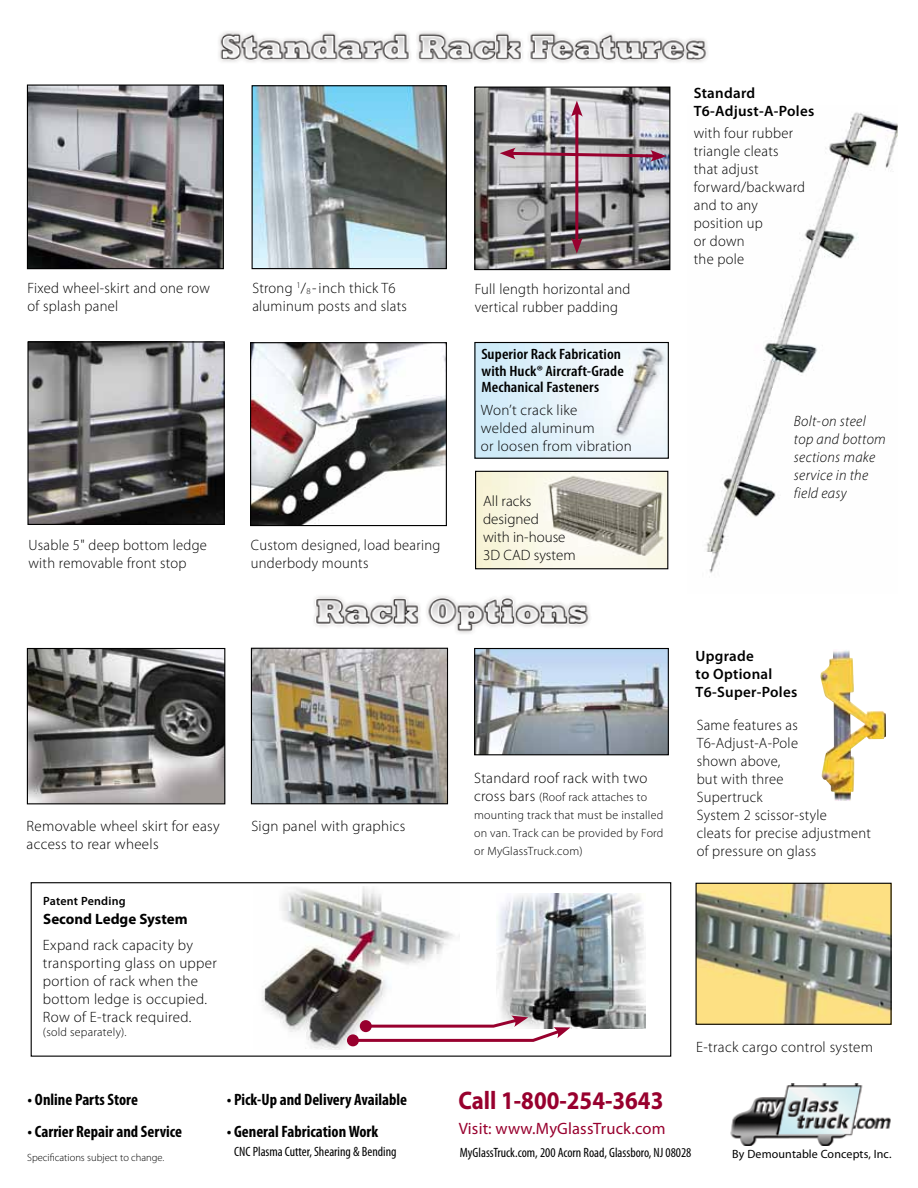
<style>
.page{position:relative;width:918px;height:1188px;background:#fff}
.page>*{position:absolute;margin:0;border:0;box-sizing:border-box;transform-origin:0 0}
.t1{font:700 25.5px "Myriad Pro";color:#98002e;scale:.9 1}
.t2{font:700 condensed 16.5px "Myriad Pro";color:#000}
.t3{font:16.5px "Myriad Pro";letter-spacing:.01em;color:#98002e}
.t4{font:300 15px/18px "Myriad Pro";letter-spacing:.02em;color:#000}
.t5{font:600 condensed 15px/16.5px "Myriad Pro";letter-spacing:.005em;color:#000;scale:1.1 1}
.t6{font:italic 300 15px/18px "Myriad Pro";letter-spacing:.02em;color:#000}
.t7{font:600 15px/18px "Myriad Pro";letter-spacing:.02em;color:#000}
.t8{font:300 15px/18px "Myriad Pro";color:#000}
.t9{font:700 15px "Myriad Pro";color:#000}
.t10{font:condensed 13.5px "Myriad Pro";color:#000}
.t11{font:300 12px/18px "Myriad Pro";letter-spacing:.02em;color:#000}
.t12{font:12px "Myriad Pro";letter-spacing:.01em;color:#000}
.t13{font:600 12px "Myriad Pro";letter-spacing:.02em;color:#000}
.t14{font:300 10.5px "Myriad Pro";color:#000}
.s1{font-size:8.7px}
.s2{font-size:15px}
</style>
<div class="page">
<div style="left:31px;top:882px;width:640px;height:175px;border:1px solid #000"></div>
<img style="left:314px;top:596px;width:276px;height:38px">
<img style="left:730px;top:1084px;width:161px;height:61px">
<img style="left:262px;top:887px;width:198px;height:162px">
<img style="left:496px;top:893px;width:149px;height:135px">
<img style="left:29px;top:650px;width:194px;height:152px">
<div style="left:27px;top:648px;width:198px;height:156px;border:1px solid #000"></div>
<img style="left:253px;top:650px;width:193px;height:152px">
<div style="left:251px;top:648px;width:197px;height:156px;border:1px solid #000"></div>
<img style="left:476px;top:650px;width:191px;height:103px">
<div style="left:474px;top:648px;width:195px;height:107px;border:1px solid #000"></div>
<img style="left:698px;top:885px;width:192px;height:138px">
<div style="left:696px;top:883px;width:196px;height:142px;border:1px solid #000"></div>
<img style="left:219px;top:32px;width:489px;height:31px">
<img style="left:29px;top:87px;width:193px;height:180px">
<div style="left:27px;top:85px;width:197px;height:184px;border:1px solid #000"></div>
<img style="left:252px;top:344px;width:193px;height:180px">
<div style="left:250px;top:342px;width:197px;height:184px;border:1px solid #000"></div>
<img style="left:476px;top:89px;width:192px;height:179px">
<div style="left:474px;top:87px;width:196px;height:183px;border:1px solid #000"></div>
<img style="left:29px;top:343px;width:194px;height:180px">
<div style="left:27px;top:341px;width:198px;height:184px;border:1px solid #000"></div>
<img style="left:706px;top:112px;width:191px;height:461px">
<img style="left:254px;top:87px;width:191px;height:180px">
<div style="left:252px;top:85px;width:195px;height:184px;border:1px solid #000"></div>
<img style="left:820px;top:650px;width:66px;height:151px">
<div style="left:347px;top:1034px;width:12px;height:12px;background:#98002e;border-radius:50%"></div>
<svg style="left:350px;top:1016px;width:220px;height:27px"></svg>
<svg style="left:500px;top:148px;width:166px;height:14px;background:#af8a98"></svg>
<hr style="left:575px;top:111px;width:3px;height:132px;background:#98002e">
<svg style="left:571px;top:238px;width:12px;height:16px"></svg>
<svg style="left:571px;top:101px;width:12px;height:16px"></svg>
<img style="left:476px;top:344px;width:191px;height:113px">
<div style="left:474px;top:342px;width:195px;height:117px;border:1px solid #000"></div>
<img style="left:477px;top:473px;width:189px;height:94px">
<div style="left:475px;top:471px;width:193px;height:98px;border:1px solid #000"></div>
<p class="t7" style="left:694px;top:84px;width:122px">Standard<br>T6-Adjust-A-Poles</p>
<p class="t4" style="left:27px;top:278px;width:184px">Fixed wheel-skirt and one row of splash panel</p>
<p class="t4" style="left:252px;top:279px;width:156px">Strong <sup>1</sup>/<span class="s1">8</span> -inch thick T6 aluminum posts and slats</p>
<p class="t4" style="left:28px;top:536px;width:180px">Usable 5" deep bottom ledge with removable front stop</p>
<p class="t4" style="left:251px;top:535px;width:191px">Custom designed, load bearing underbody mounts</p>
<p class="t4" style="left:27px;top:817px;width:195px">Removable wheel skirt for easy access to rear wheels</p>
<p class="t4" style="left:251px;top:817px;width:156px">Sign panel with graphics</p>
<p class="t13" style="left:43px;top:893px;width:84px">Patent Pending</p>
<p class="t9" style="left:43px;top:909px;width:146px">Second Ledge System</p>
<p class="t4" style="left:43px;top:936px;width:175px">Expand rack capacity by transporting glass on upper portion of rack when the bottom ledge is occupied.<br>Row of E-track required.</p>
<p class="t11" style="left:43px;top:1023px;width:85px">(sold separately).</p>
<p class="t4" style="left:475px;top:280px;width:157px">Full length horizontal and vertical rubber padding</p>
<p class="t5" style="left:481px;top:346px;width:131px">Superior Rack Fabrication with Huck® Aircraft-Grade<br>Mechanical Fasteners</p>
<p class="t4" style="left:481px;top:400px;width:152px">Won’t crack like<br>welded aluminum<br>or loosen from vibration</p>
<p class="t8" style="left:483px;top:492px;width:94px">All racks designed<br>with in-house<br>3D CAD system</p>
<p class="t4" style="left:694px;top:124px;width:113px">with four rubber triangle cleats that adjust forward/backward and to any position up<br>or down<br>the pole</p>
<p class="t6" style="left:794px;top:412px;width:93px">Bolt-on steel top and bottom sections make service in the field easy</p>
<p class="t4" style="left:474px;top:769px;width:175px">Standard roof rack with two</p>
<p class="t11" style="left:474px;top:788px;width:191px"><span class="s2">cross bars</span> (Roof rack attaches to mounting track that must be installed on van. Track can be provided by Ford or MyGlassTruck.com)</p>
<p class="t7" style="left:696px;top:646px;width:103px">Upgrade<br>to Optional<br>T6-Super-Poles</p>
<p class="t4" style="left:697px;top:716px;width:176px">Same features as<br>T6-Adjust-A-Pole<br>shown above,<br>but with three<br>Supertruck<br>System 2 scissor-style<br>cleats for precise adjustment of pressure on glass</p>
<p class="t4" style="left:696px;top:1038px;width:178px">E-track cargo control system</p>
<p class="t2" style="left:28px;top:1089px;width:112px">• Online Parts Store</p>
<p class="t2" style="left:28px;top:1121px;width:156px">• Carrier Repair and Service</p>
<p class="t14" style="left:27px;top:1151px;width:139px">Specifications subject to change.</p>
<h1 class="t1" style="left:458px;top:1083px;width:229px">Call 1-800-254-3643</h1>
<p class="t3" style="left:459px;top:1119px;width:208px">Visit: www.MyGlassTruck.com</p>
<p class="t2" style="left:227px;top:1089px;width:182px">• Pick-Up and Delivery Available</p>
<p class="t2" style="left:227px;top:1121px;width:153px">• General Fabrication Work</p>
<p class="t10" style="left:234px;top:1143px;width:164px">CNC Plasma Cutter, Shearing &amp; Bending</p>
<p class="t10" style="left:460px;top:1144px;width:233px">MyGlassTruck.com, 200 Acorn Road, Glassboro, NJ 08028</p>
<p class="t12" style="left:732px;top:1147px;width:161px">By Demountable Concepts, Inc.</p>
</div>
